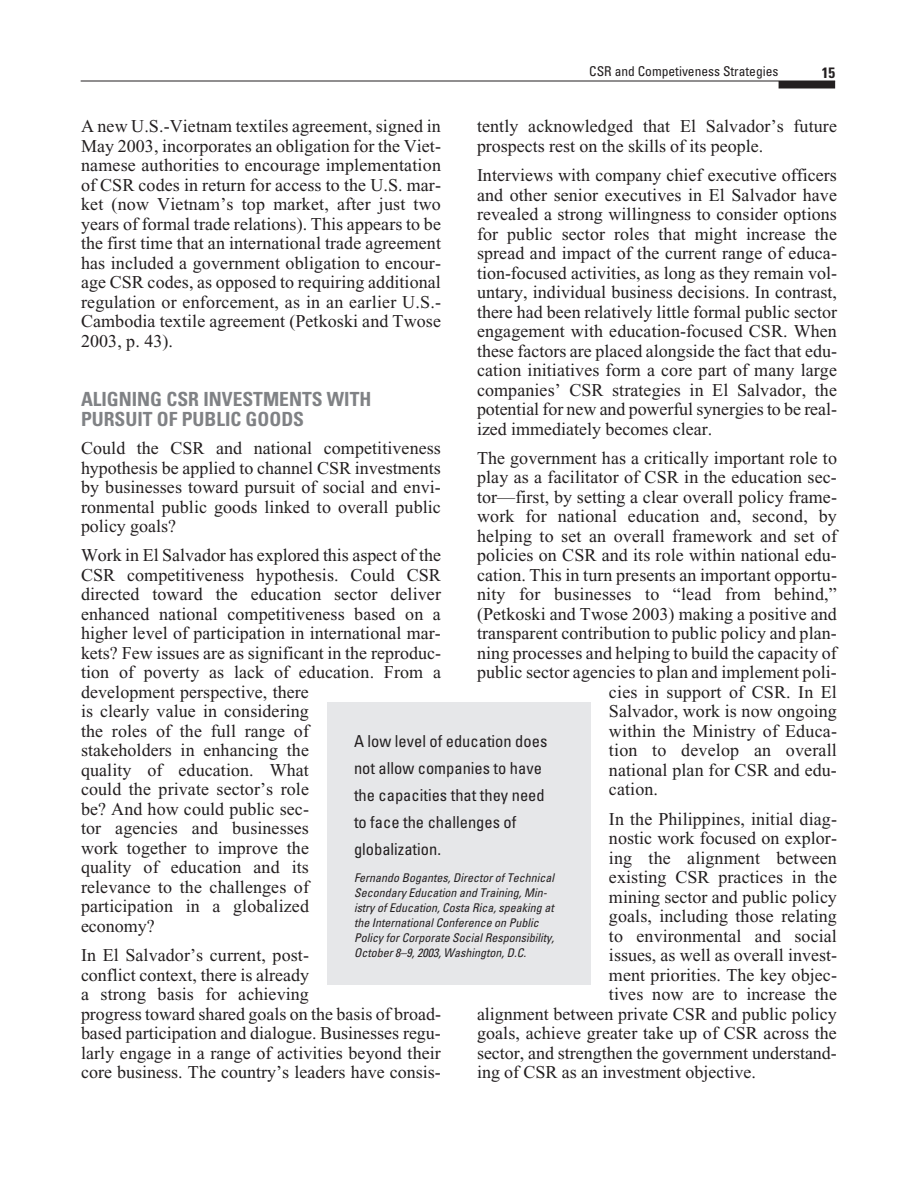
<style>
.page{position:relative;width:918px;height:1188px;background:#fff}
.page>*{position:absolute;margin:0;border:0;box-sizing:border-box;transform-origin:0 0}
.t1{font:700 condensed 19.5px/19.5px "Univers";color:#808285}
.t2{font:18px/19.5px "Times";letter-spacing:.005em;color:#231f20;text-align:justify}
.t3{font:condensed 16.5px/27px "Univers";color:#231f20}
.t4{font:700 condensed 15px "Univers";color:#231f20}
.t5{font:condensed 13.5px "Univers";color:#231f20}
.t6{font:italic condensed 12px/15px "Univers";color:#231f20}
</style>
<div class="page">
<hr style="left:81px;top:81px;width:754px;height:1px;background:#231f20">
<div style="left:779px;top:81px;width:56px;height:7px;background:#231f20"></div>
<div style="left:327px;top:702px;width:264px;height:283px;background:#e6e7e9"></div>
<p class="t5" style="left:589px;top:67px;width:191px">CSR and Competiveness Strategies</p>
<p class="t4" style="left:822px;top:67px;width:15px">15</p>
<p class="t2" style="left:477px;top:118px;width:362px">tently acknowledged that El Salvador’s future prospects rest on the skills of its people.</p>
<p class="t2" style="left:477px;top:167px;width:362px">Interviews with company chief executive officers and other senior executives in El Salvador have revealed a strong willingness to consider options for public sector roles that might increase the spread and impact of the current range of educa&shy;tion-focused activities, as long as they remain vol&shy;untary, individual business decisions. In contrast, there had been relatively little formal public sector engagement with education-focused CSR. When these factors are placed alongside the fact that edu&shy;cation initiatives form a core part of many large companies’ CSR strategies in El Salvador, the potential for new and powerful synergies to be real&shy;ized immediately becomes clear.</p>
<p class="t2" style="left:477px;top:450px;width:361px">The government has a critically important role to</p>
<p class="t2" style="left:477px;top:469px;width:361px">play as a facilitator of CSR in the education sec-</p>
<p class="t2" style="left:477px;top:489px;width:362px">tor—first, by setting a clear overall policy frame-</p>
<p class="t2" style="left:477px;top:508px;width:361px">work for national education and, second, by</p>
<p class="t2" style="left:477px;top:528px;width:362px">helping to set an overall framework and set of</p>
<p class="t2" style="left:477px;top:547px;width:361px">policies on CSR and its role within national edu-</p>
<p class="t2" style="left:477px;top:567px;width:361px">cation. This in turn presents an important opportu-</p>
<p class="t2" style="left:477px;top:586px;width:361px">nity for businesses to “lead from behind,”</p>
<p class="t2" style="left:477px;top:606px;width:361px">(Petkoski and Twose 2003) making a positive and</p>
<p class="t2" style="left:477px;top:625px;width:361px">transparent contribution to public policy and plan-</p>
<p class="t2" style="left:477px;top:645px;width:361px">ning processes and helping to build the capacity of</p>
<p class="t2" style="left:477px;top:664px;width:361px">public sector agencies to plan and implement poli-</p>
<p class="t2" style="left:609px;top:684px;width:229px">cies in support of CSR. In El</p>
<p class="t2" style="left:609px;top:703px;width:229px">Salvador, work is now ongoing</p>
<p class="t2" style="left:609px;top:723px;width:230px">within the Ministry of Educa-</p>
<p class="t2" style="left:609px;top:742px;width:229px">tion to develop an overall</p>
<p class="t2" style="left:609px;top:762px;width:229px">national plan for CSR and edu-</p>
<p class="t2" style="left:609px;top:781px;width:51px">cation.</p>
<p class="t2" style="left:609px;top:811px;width:229px">In the Philippines, initial diag-</p>
<p class="t2" style="left:609px;top:830px;width:229px">nostic work focused on explor-</p>
<p class="t2" style="left:609px;top:850px;width:229px">ing the alignment between</p>
<p class="t2" style="left:609px;top:869px;width:229px">existing CSR practices in the</p>
<p class="t2" style="left:609px;top:889px;width:229px">mining sector and public policy</p>
<p class="t2" style="left:609px;top:908px;width:229px">goals, including those relating</p>
<p class="t2" style="left:609px;top:928px;width:229px">to environmental and social</p>
<p class="t2" style="left:609px;top:947px;width:230px">issues, as well as overall invest-</p>
<p class="t2" style="left:609px;top:967px;width:230px">ment priorities. The key objec-</p>
<p class="t2" style="left:609px;top:986px;width:230px">tives now are to increase the</p>
<p class="t2" style="left:477px;top:1006px;width:361px">alignment between private CSR and public policy</p>
<p class="t2" style="left:477px;top:1025px;width:361px">goals, achieve greater take up of CSR across the</p>
<p class="t2" style="left:477px;top:1045px;width:361px">sector, and strengthen the government understand-</p>
<p class="t2" style="left:477px;top:1064px;width:281px">ing of CSR as an investment objective.</p>
<p class="t2" style="left:81px;top:118px;width:362px">A new U.S.-Vietnam textiles agreement, signed in May 2003, incorporates an obligation for the Viet&shy;namese authorities to encourage implementation of CSR codes in return for access to the U.S. mar&shy;ket (now Vietnam’s top market, after just two years of formal trade relations). This appears to be the first time that an international trade agreement has included a government obligation to encour&shy;age CSR codes, as opposed to requiring additional regulation or enforcement, as in an earlier U.S.- Cambodia textile agreement (Petkoski and Twose 2003, p. 43).</p>
<p class="t1" style="left:81px;top:392px;width:292px">ALIGNING CSR INVESTMENTS WITH<br>PURSUIT OF PUBLIC GOODS</p>
<p class="t2" style="left:81px;top:440px;width:361px">Could the CSR and national competitiveness hypothesis be applied to channel CSR investments by businesses toward pursuit of social and envi&shy;ronmental public goods linked to overall public policy goals?</p>
<p class="t2" style="left:81px;top:547px;width:362px;text-align:left">Work in El Salvador has explored this aspect of the CSR competitiveness hypothesis. Could CSR directed toward the education sector deliver enhanced national competitiveness based on a higher level of participation in international mar&shy;kets? Few issues are as significant in the reproduc&shy;tion of poverty as lack of education. From a development perspective, there<br>is clearly value in considering<br>the roles of the full range of<br>stakeholders in enhancing the<br>quality of education. What<br>could the private sector’s role<br>be? And how could public sec-<br>tor agencies and businesses<br>work together to improve the<br>quality of education and its<br>relevance to the challenges of<br>participation in a globalized<br>economy?</p>
<p class="t2" style="left:81px;top:947px;width:361px;text-align:left">In El Salvador’s current, post-<br>conflict context, there is already<br>a strong basis for achieving<br>progress toward shared goals on the basis of broad&shy;based participation and dialogue. Businesses regu&shy;larly engage in a range of activities beyond their core business. The country’s leaders have consis-</p>
<p class="t3" style="left:354px;top:729px;width:195px">A low level of education does not allow companies to have the capacities that they need to face the challenges of globalization.</p>
<p class="t6" style="left:354px;top:871px;width:202px">Fernando Bogantes, Director of Technical Secondary Education and Training, Min&shy;istry of Education, Costa Rica, speaking at the International Conference on Public Policy for Corporate Social Responsibility, October 8–9, 2003, Washington, D.C.</p>
</div>
